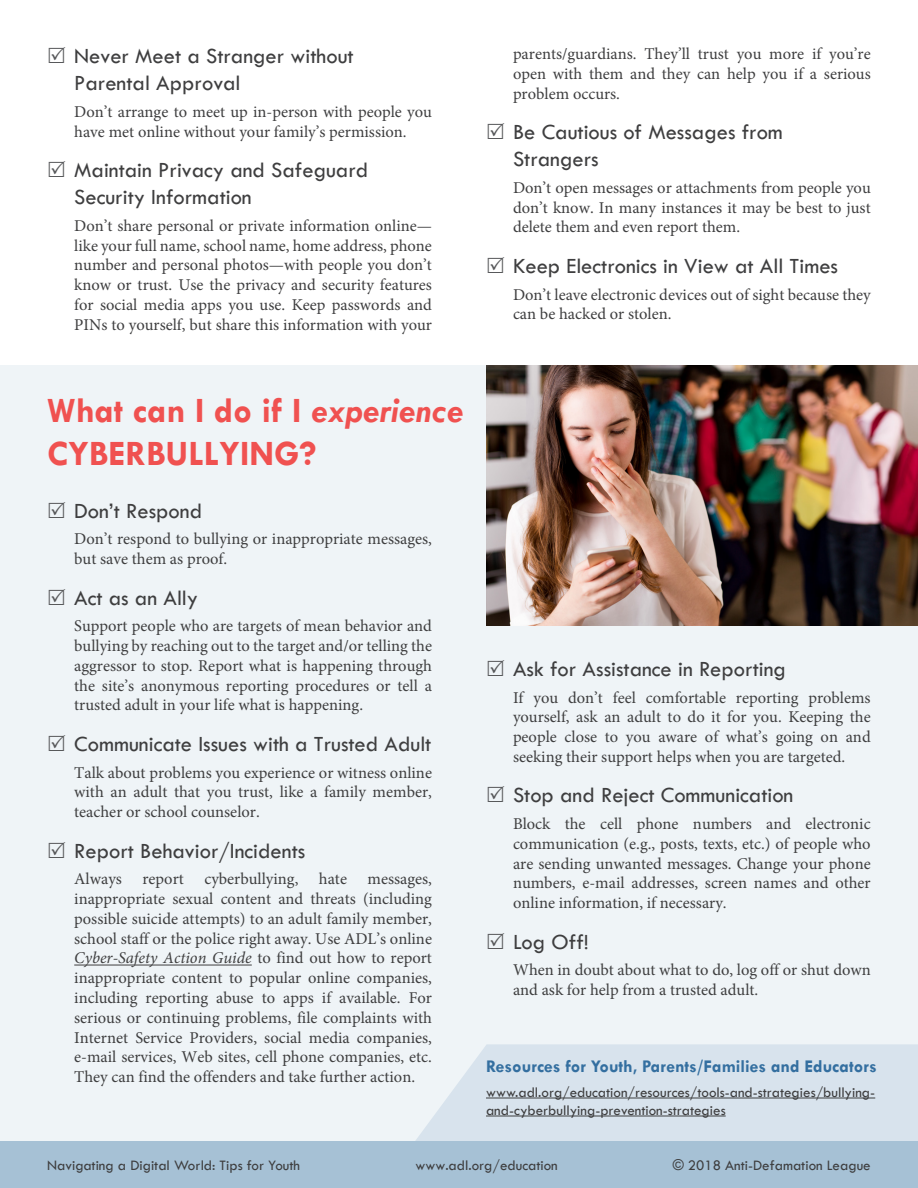
<style>
.page{position:relative;width:918px;height:1188px;background:#fff}
.page>*{position:absolute;margin:0;border:0;box-sizing:border-box;transform-origin:0 0}
.Heading{font:700 36px/43.2px "Tw Cen";color:#f05150}
.Tip_headings{font:22.5px/27px "Tw Cen";color:#3e3e3f}
.t1{font:700 18px "Tw Cen";color:#346fa0}
.t2{font:16.5px/19.8px "Minion Pro";color:#3e3e3f;text-align:justify}
.t3{font:15px/18px "Tw Cen";color:#3e3e3f}
.s1{font-style:italic}
</style>
<div class="page">
<div style="left:0;top:365px;width:918px;height:777px;background:#eff4f7"></div>
<svg style="left:415px;top:1044px;width:503px;height:98px;background:#d8e2ec"></svg>
<hr style="left:74px;top:965px;width:178px;height:1px;background:#3e3e3f">
<img style="left:486px;top:365px;width:432px;height:260px">
<div style="left:0;top:1142px;width:918px;height:46px;background:#a6c1d5"></div>
<hr style="left:486px;top:1098px;width:389px;height:1px;background:#3e3e3f">
<hr style="left:486px;top:1116px;width:240px;height:1px;background:#3e3e3f">
<p class="Tip_headings" style="left:74px;top:43px;width:281px">Never Meet a Stranger without<br>Parental Approval</p>
<p class="t2" style="left:74px;top:102px;width:359px">Don’t arrange to meet up in-person with people you have met online without your family’s permission.</p>
<p class="Tip_headings" style="left:74px;top:157px;width:296px">Maintain Privacy and Safeguard<br>Security Information</p>
<p class="t2" style="left:74px;top:216px;width:359px">Don’t share personal or private information online— like your full name, school name, home address, phone number and personal photos—with people you don’t know or trust. Use the privacy and security features for social media apps you use. Keep passwords and PINs to yourself, but share this information with your</p>
<p class="t2" style="left:513px;top:44px;width:359px">parents/guardians. They’ll trust you more if you’re open with them and they can help you if a serious problem occurs.</p>
<p class="Tip_headings" style="left:513px;top:119px;width:271px">Be Cautious of Messages from<br>Strangers</p>
<p class="t2" style="left:513px;top:178px;width:359px">Don’t open messages or attachments from people you don’t know. In many instances it may be best to just delete them and even report them.</p>
<p class="Tip_headings" style="left:513px;top:252px;width:327px">Keep Electronics in View at All Times</p>
<p class="t2" style="left:513px;top:284px;width:359px">Don’t leave electronic devices out of sight because they can be hacked or stolen.</p>
<p class="Heading" style="left:47px;top:388px;width:418px">What can I do if I <span class="s1">experience<br></span>CYBERBULLYING?</p>
<p class="Tip_headings" style="left:74px;top:497px;width:129px">Don’t Respond</p>
<p class="t2" style="left:74px;top:529px;width:359px">Don’t respond to bullying or inappropriate messages, but save them as proof.</p>
<p class="Tip_headings" style="left:74px;top:584px;width:125px">Act as an Ally</p>
<p class="t2" style="left:74px;top:616px;width:359px">Support people who are targets of mean behavior and bullying by reaching out to the target and/or telling the aggressor to stop. Report what is happening through the site’s anonymous reporting procedures or tell a trusted adult in your life what is happening.</p>
<p class="Tip_headings" style="left:74px;top:730px;width:359px">Communicate Issues with a Trusted Adult</p>
<p class="t2" style="left:74px;top:762px;width:359px">Talk about problems you experience or witness online with an adult that you trust, like a family member, teacher or school counselor.</p>
<p class="Tip_headings" style="left:74px;top:837px;width:233px">Report Behavior/Incidents</p>
<p class="t2" style="left:74px;top:869px;width:359px">Always report cyberbullying, hate messages, inappropriate sexual content and threats (including possible suicide attempts) to an adult family member, school staff or the police right away. Use ADL’s online <span class="s1">Cyber-Safety Action Guide</span> to find out how to report inappropriate content to popular online companies, including reporting abuse to apps if available. For serious or continuing problems, file complaints with Internet Service Providers, social media companies, e-mail services, Web sites, cell phone companies, etc.<br>They can find the offenders and take further action.</p>
<p class="Tip_headings" style="left:513px;top:655px;width:275px">Ask for Assistance in Reporting</p>
<p class="t2" style="left:513px;top:687px;width:359px">If you don’t feel comfortable reporting problems yourself, ask an adult to do it for you. Keeping the people close to you aware of what’s going on and seeking their support helps when you are targeted.</p>
<p class="Tip_headings" style="left:513px;top:782px;width:282px">Stop and Reject Communication</p>
<p class="t2" style="left:513px;top:814px;width:359px">Block the cell phone numbers and electronic communication (e.g., posts, texts, etc.) of people who are sending unwanted messages. Change your phone numbers, e-mail addresses, screen names and other online information, if necessary.</p>
<p class="Tip_headings" style="left:513px;top:928px;width:77px">Log Off!</p>
<p class="t2" style="left:513px;top:960px;width:359px">When in doubt about what to do, log off or shut down and ask for help from a trusted adult.</p>
<p class="t1" style="left:486px;top:1056px;width:392px">Resources for Youth, Parents/Families and Educators</p>
<p class="t3" style="left:486px;top:1083px;width:391px">www.adl.org/education/resources/tools-and-strategies/bullying&shy;and-cyberbullying-prevention-strategies</p>
<p class="t3" style="left:47px;top:1156px;width:254px">Navigating a Digital World: Tips for Youth</p>
<p class="t3" style="left:415px;top:1156px;width:144px">www.adl.org/education</p>
<p class="t3" style="left:673px;top:1156px;width:200px">© 2018 Anti-Defamation League</p>
</div>
